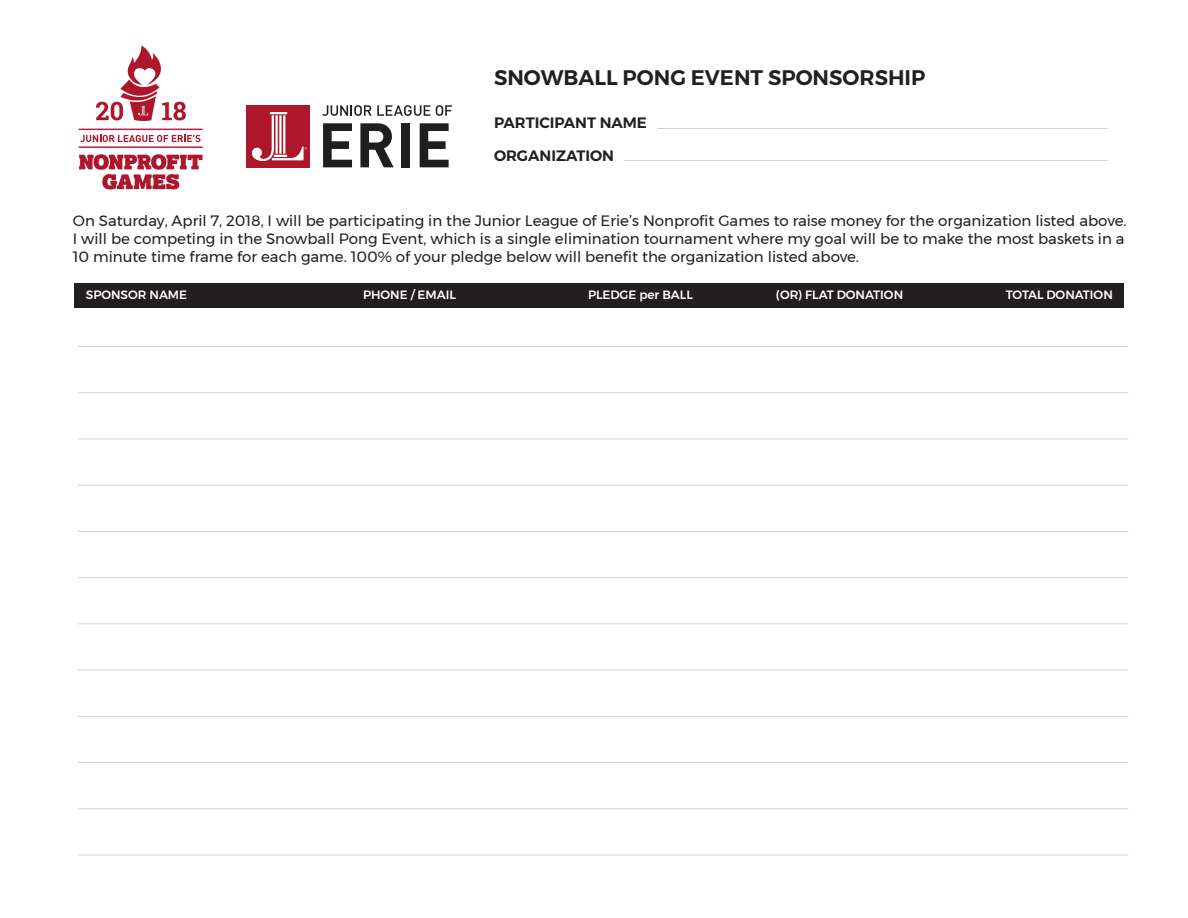
<style>
.page{position:relative;width:1188px;height:918px;background:#fff}
.page>*{position:absolute;margin:0;border:0;box-sizing:border-box;transform-origin:0 0}
.t1{font:600 21px "Montserrat";color:#231f20}
.t2{font:15px/18px "Montserrat";color:#231f20}
.t3{font:600 15px "Montserrat";color:#231f20}
.t4{font:500 12px "Montserrat";color:#fff}
</style>
<div class="page">
<svg style="left:80px;top:135px;width:121px;height:7px"></svg>
<svg style="left:79px;top:154px;width:123px;height:36px"></svg>
<svg style="left:96px;top:46px;width:90px;height:75px"></svg>
<hr style="left:79px;top:129px;width:124px;height:1px;background:#be1d43">
<hr style="left:79px;top:146px;width:124px;height:2px;background:#be1d43">
<div style="left:246px;top:105px;width:64px;height:62px;background:#ae172b"></div>
<svg style="left:252px;top:112px;width:55px;height:49px"></svg>
<svg style="left:323px;top:123px;width:29px;height:44px"></svg>
<svg style="left:360px;top:123px;width:34px;height:44px"></svg>
<div style="left:401px;top:123px;width:8px;height:44px;background:#211e1e"></div>
<svg style="left:420px;top:123px;width:29px;height:44px"></svg>
<svg style="left:322px;top:105px;width:108px;height:11px"></svg>
<svg style="left:436px;top:105px;width:16px;height:11px"></svg>
<div style="left:74px;top:283px;width:1050px;height:24px;background:#231f20"></div>
<hr style="left:658px;top:128px;width:450px;height:1px;background:#d1d2d4">
<hr style="left:623px;top:160px;width:485px;height:1px;background:#d1d2d4">
<hr style="left:78px;top:346px;width:1051px;height:1px;background:#d1d2d4">
<hr style="left:78px;top:392px;width:1051px;height:1px;background:#d1d2d4">
<hr style="left:78px;top:439px;width:1051px;height:1px;background:#d1d2d4">
<hr style="left:78px;top:485px;width:1051px;height:1px;background:#d1d2d4">
<hr style="left:78px;top:531px;width:1051px;height:1px;background:#d1d2d4">
<hr style="left:78px;top:577px;width:1051px;height:1px;background:#d1d2d4">
<hr style="left:78px;top:623px;width:1051px;height:1px;background:#d1d2d4">
<hr style="left:78px;top:670px;width:1051px;height:1px;background:#d1d2d4">
<hr style="left:78px;top:716px;width:1051px;height:1px;background:#d1d2d4">
<hr style="left:78px;top:762px;width:1051px;height:1px;background:#d1d2d4">
<hr style="left:78px;top:808px;width:1051px;height:1px;background:#d1d2d4">
<hr style="left:78px;top:855px;width:1051px;height:1px;background:#d1d2d4">
<h1 class="t1" style="left:494px;top:61px;width:433px">SNOWBALL PONG EVENT SPONSORSHIP</h1>
<p class="t3" style="left:494px;top:111px;width:154px">PARTICIPANT NAME</p>
<p class="t3" style="left:494px;top:144px;width:122px">ORGANIZATION</p>
<p class="t2" style="left:73px;top:211px;width:1055px">On Saturday, April 7, 2018, I will be participating in the Junior League of Erie’s Nonprofit Games to raise money for the organization listed above.<br>I will be competing in the Snowball Pong Event, which is a single elimination tournament where my goal will be to make the most baskets in a<br>10 minute time frame for each game. 100% of your pledge below will benefit the organization listed above.</p>
<p class="t4" style="left:86px;top:285px;width:103px">SPONSOR NAME</p>
<p class="t4" style="left:363px;top:285px;width:94px">PHONE / EMAIL</p>
<p class="t4" style="left:588px;top:285px;width:106px">PLEDGE per BALL</p>
<p class="t4" style="left:776px;top:285px;width:129px">(OR) FLAT DONATION</p>
<p class="t4" style="left:1006px;top:285px;width:108px">TOTAL DONATION</p>
</div>
